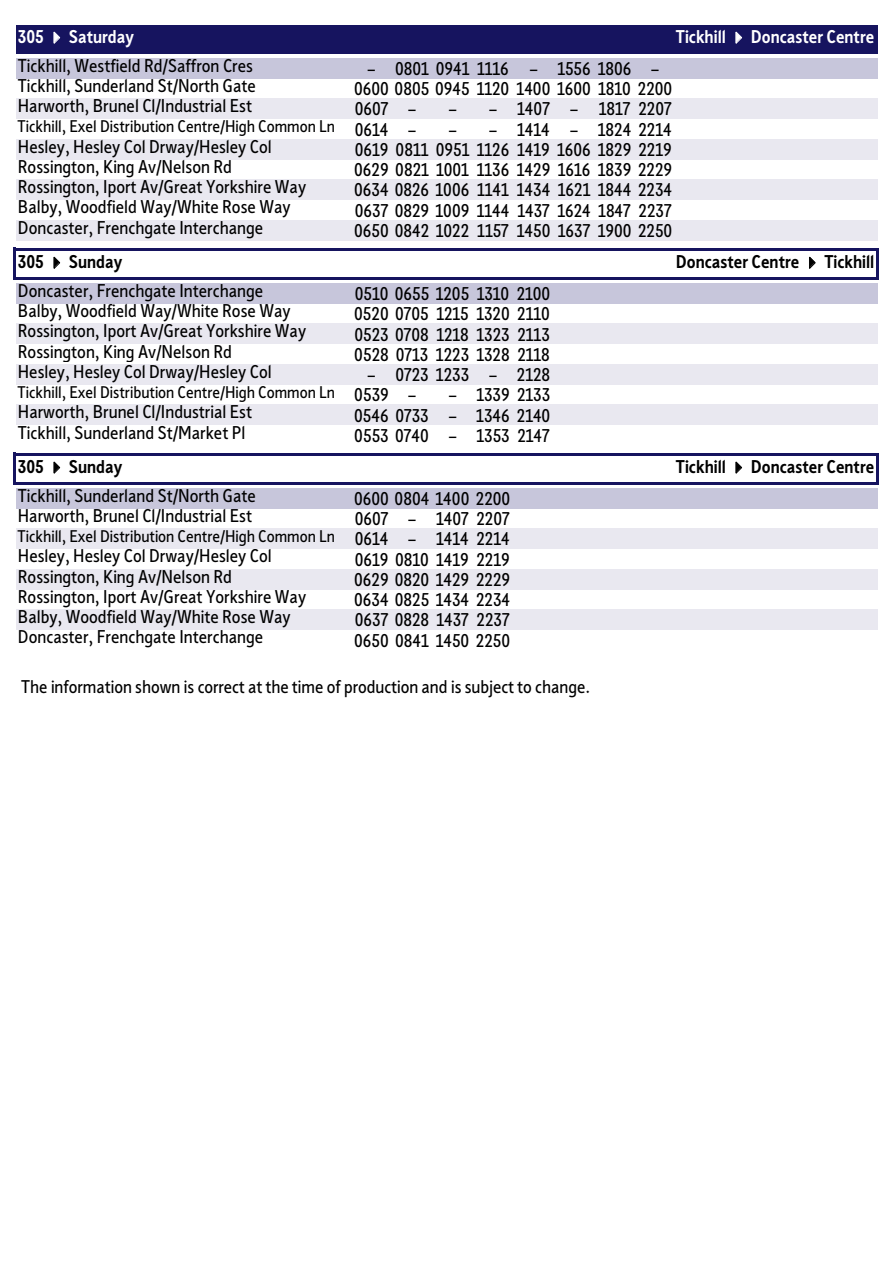
<style>
.page{position:relative;width:893px;height:1263px;background:#fff}
.page>*{position:absolute;margin:0;border:0;box-sizing:border-box;transform-origin:0 0}
.t1{font:18.15px/28.3px "Sheffield Sans 2";color:#000}
.t2{font:700 18.15px "Sheffield Sans 2";color:#000}
.t3{font:700 18.15px "Sheffield Sans 2";color:#fff}
.t4{font:18px "Sheffield Sans 2";color:#000}
.t5{font:16.5px "Sheffield Sans 2";color:#000}
.s1{font-weight:700;color:#fff}
.s2{color:#fff}
.s3{font-size:18.15px}
.s4{font-weight:700}
</style>
<div class="page">
<div style="left:16px;top:25px;width:861px;height:28px;background:#16145f"></div>
<div style="left:16px;top:58px;width:861px;height:20px;background:#c7c6db"></div>
<div style="left:16px;top:98px;width:861px;height:21px;background:#e9e8f0"></div>
<div style="left:16px;top:139px;width:861px;height:20px;background:#e9e8f0"></div>
<div style="left:16px;top:179px;width:861px;height:21px;background:#e9e8f0"></div>
<div style="left:16px;top:220px;width:861px;height:20px;background:#e9e8f0"></div>
<div style="left:16px;top:283px;width:861px;height:20px;background:#c7c6db"></div>
<div style="left:16px;top:323px;width:861px;height:21px;background:#e9e8f0"></div>
<div style="left:16px;top:364px;width:861px;height:20px;background:#e9e8f0"></div>
<div style="left:16px;top:404px;width:861px;height:21px;background:#e9e8f0"></div>
<div style="left:16px;top:488px;width:861px;height:20px;background:#c7c6db"></div>
<div style="left:16px;top:528px;width:861px;height:21px;background:#e9e8f0"></div>
<div style="left:16px;top:569px;width:861px;height:20px;background:#e9e8f0"></div>
<div style="left:16px;top:609px;width:861px;height:21px;background:#e9e8f0"></div>
<hr style="left:13px;top:248px;width:3px;height:32px;background:#16145f">
<hr style="left:876px;top:251px;width:3px;height:29px;background:#16145f">
<hr style="left:13px;top:452px;width:3px;height:33px;background:#16145f">
<hr style="left:876px;top:455px;width:3px;height:30px;background:#16145f">
<hr style="left:16px;top:248px;width:863px;height:3px;background:#16145f">
<hr style="left:16px;top:277px;width:863px;height:3px;background:#16145f">
<hr style="left:16px;top:452px;width:863px;height:3px;background:#16145f">
<hr style="left:16px;top:482px;width:863px;height:3px;background:#16145f">
<p class="t1" style="left:18px;top:22px;width:237px"><span class="s1">305</span> <span class="s2">✔</span> <span class="s1">Saturday<br></span>Tickhill, Westfield Rd/Saffron Cres</p>
<p class="t1" style="left:368px;top:54px;width:292px">– 0801 0941 1116 – 1556 1806 –</p>
<p class="t3" style="left:676px;top:25px;width:200px">Tickhill ✔ Doncaster Centre</p>
<p class="t1" style="left:18px;top:71px;width:240px">Tickhill, Sunderland St/North Gate</p>
<p class="t1" style="left:354px;top:74px;width:320px">0600 0805 0945 1120 1400 1600 1810 2200</p>
<p class="t1" style="left:18px;top:91px;width:236px">Harworth, Brunel Cl/Industrial Est</p>
<p class="t1" style="left:355px;top:94px;width:63px">0607 –</p>
<p class="t1" style="left:449px;top:94px;width:224px">– – 1407 – 1817 2207</p>
<p class="t5" style="left:18px;top:116px;width:400px">Tickhill, Exel Distribution Centre/High Common Ln <span class="s3">0614 –</span></p>
<p class="t1" style="left:449px;top:115px;width:224px">– – 1414 – 1824 2214</p>
<p class="t1" style="left:18px;top:132px;width:255px">Hesley, Hesley Col Drway/Hesley Col</p>
<p class="t1" style="left:355px;top:135px;width:319px">0619 0811 0951 1126 1419 1606 1829 2219</p>
<p class="t1" style="left:18px;top:152px;width:216px">Rossington, King Av/Nelson Rd</p>
<p class="t1" style="left:354px;top:155px;width:319px">0629 0821 1001 1136 1429 1616 1839 2229</p>
<p class="t1" style="left:18px;top:172px;width:290px">Rossington, Iport Av/Great Yorkshire Way</p>
<p class="t1" style="left:354px;top:175px;width:320px">0634 0826 1006 1141 1434 1621 1844 2234</p>
<p class="t1" style="left:18px;top:192px;width:274px">Balby, Woodfield Way/White Rose Way</p>
<p class="t1" style="left:355px;top:196px;width:318px">0637 0829 1009 1144 1437 1624 1847 2237</p>
<p class="t1" style="left:18px;top:213px;width:247px">Doncaster, Frenchgate Interchange</p>
<p class="t1" style="left:354px;top:216px;width:320px">0650 0842 1022 1157 1450 1637 1900 2250</p>
<p class="t1" style="left:18px;top:247px;width:247px"><span class="s4">305</span> ✔ <span class="s4">Sunday<br></span>Doncaster, Frenchgate Interchange</p>
<p class="t2" style="left:676px;top:250px;width:200px">Doncaster Centre ✔ Tickhill</p>
<p class="t1" style="left:355px;top:279px;width:197px">0510 0655 1205 1310 2100</p>
<p class="t1" style="left:18px;top:296px;width:274px">Balby, Woodfield Way/White Rose Way</p>
<p class="t1" style="left:354px;top:299px;width:197px">0520 0705 1215 1320 2110</p>
<p class="t1" style="left:18px;top:316px;width:290px">Rossington, Iport Av/Great Yorkshire Way</p>
<p class="t1" style="left:354px;top:320px;width:197px">0523 0708 1218 1323 2113</p>
<p class="t1" style="left:18px;top:337px;width:216px">Rossington, King Av/Nelson Rd</p>
<p class="t1" style="left:354px;top:340px;width:197px">0528 0713 1223 1328 2118</p>
<p class="t1" style="left:18px;top:357px;width:255px">Hesley, Hesley Col Drway/Hesley Col</p>
<p class="t1" style="left:368px;top:360px;width:184px">– 0723 1233 – 2128</p>
<p class="t5" style="left:18px;top:381px;width:400px">Tickhill, Exel Distribution Centre/High Common Ln <span class="s3">0539 –</span></p>
<p class="t1" style="left:449px;top:380px;width:103px">– 1339 2133</p>
<p class="t1" style="left:18px;top:397px;width:236px">Harworth, Brunel Cl/Industrial Est</p>
<p class="t1" style="left:354px;top:401px;width:198px">0546 0733 – 1346 2140</p>
<p class="t1" style="left:18px;top:418px;width:229px">Tickhill, Sunderland St/Market Pl</p>
<p class="t1" style="left:354px;top:421px;width:197px">0553 0740 – 1353 2147</p>
<p class="t1" style="left:18px;top:452px;width:240px"><span class="s4">305</span> ✔ <span class="s4">Sunday<br></span>Tickhill, Sunderland St/North Gate</p>
<p class="t1" style="left:354px;top:484px;width:158px">0600 0804 1400 2200</p>
<p class="t1" style="left:18px;top:501px;width:236px">Harworth, Brunel Cl/Industrial Est</p>
<p class="t1" style="left:355px;top:504px;width:157px">0607 – 1407 2207</p>
<p class="t5" style="left:18px;top:525px;width:494px">Tickhill, Exel Distribution Centre/High Common Ln <span class="s3">0614 – 1414 2214</span></p>
<p class="t1" style="left:18px;top:541px;width:255px">Hesley, Hesley Col Drway/Hesley Col</p>
<p class="t1" style="left:355px;top:545px;width:157px">0619 0810 1419 2219</p>
<p class="t1" style="left:18px;top:562px;width:216px">Rossington, King Av/Nelson Rd</p>
<p class="t1" style="left:354px;top:565px;width:157px">0629 0820 1429 2229</p>
<p class="t1" style="left:18px;top:582px;width:290px">Rossington, Iport Av/Great Yorkshire Way</p>
<p class="t1" style="left:354px;top:585px;width:157px">0634 0825 1434 2234</p>
<p class="t1" style="left:18px;top:602px;width:274px">Balby, Woodfield Way/White Rose Way</p>
<p class="t1" style="left:355px;top:605px;width:156px">0637 0828 1437 2237</p>
<p class="t1" style="left:18px;top:622px;width:247px">Doncaster, Frenchgate Interchange</p>
<p class="t1" style="left:354px;top:626px;width:158px">0650 0841 1450 2250</p>
<p class="t4" style="left:21px;top:675px;width:570px">The information shown is correct at the time of production and is subject to change.</p>
<p class="t2" style="left:676px;top:455px;width:200px">Tickhill ✔ Doncaster Centre</p>
</div>
